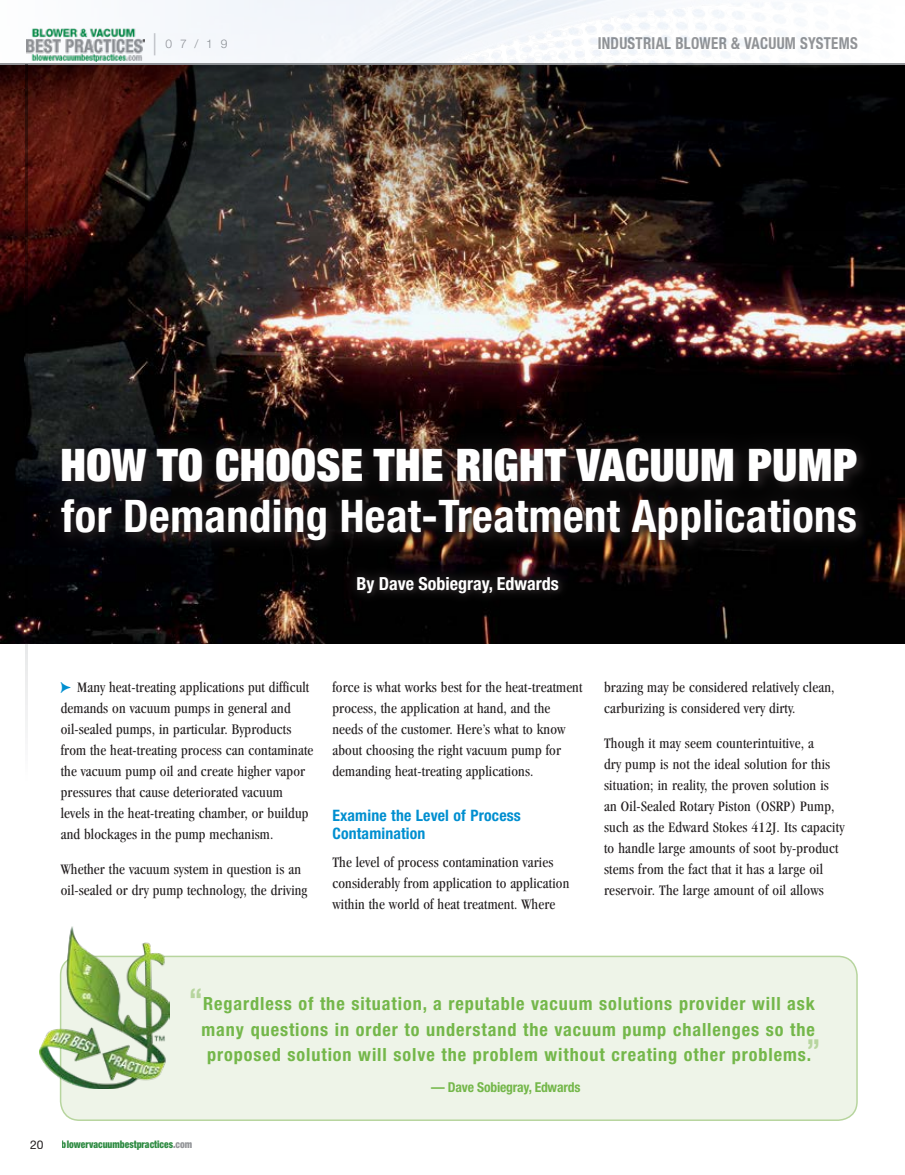
<style>
.page{position:relative;width:905px;height:1175px;background:#fff}
.page>*{position:absolute;margin:0;border:0;box-sizing:border-box;transform-origin:0 0}
.t1{font:700 condensed 45px "Helvetica Neue";letter-spacing:.01em;color:#fff}
.t2{font:900 expanded 45px "Helvetica Neue";letter-spacing:.01em;color:#fff}
.t3{font:300 condensed 30px "Helvetica Neue";color:#c7c8ca;scale:.9 1}
.t4{font:700 condensed 18.15px "Helvetica Neue";letter-spacing:.05em;color:#74b74a}
.t5{font:700 condensed 18px "Helvetica Neue";color:#fff}
.t6{font:700 condensed 16.5px "Helvetica Neue";letter-spacing:.02em;color:#939598;scale:.9 1}
.t7{font:700 condensed 15.75px/18px "Helvetica Neue";letter-spacing:.01em;color:#008fd0}
.t8{font:condensed 15px/21px "Garamond";letter-spacing:.01em;color:#231f20}
.t9{font:700 condensed 13.65px "Helvetica Neue";letter-spacing:-.015em;color:#74b74a}
.t10{font:300 12px "Helvetica Neue LT Std";color:#939598}
.t11{font:12px "Helvetica Neue";color:#231f20}
.t12{font:900 condensed 10.5px "Helvetica Neue";color:#2f8b43;scale:.9 1}
.s1{font-family:"Pointers";font-stretch:normal;color:#008fd0}
.s2{font-size:30.3px;color:#b7d59e}
.s3{color:#939598}
</style>
<div class="page">
<div style="left:0;top:0;width:636px;height:66px;background:#f4f7fb"></div>
<img style="left:0;top:232px;width:904px;height:411px">
<img style="left:0;top:65px;width:904px;height:167px">
<div style="left:39px;top:426px;width:840px;height:137px;background:#231f20;opacity:.5"></div>
<div style="left:344px;top:564px;width:227px;height:41px;background:#231f20;opacity:.75"></div>
<div style="left:61px;top:956px;width:796px;height:164px;background:#eef4e8;border-radius:19px"></div>
<div style="left:60px;top:955px;width:797px;height:165px;border:2px solid #b7d59e;border-radius:19px"></div>
<img style="left:39px;top:926px;width:130px;height:162px">
<svg style="left:25px;top:65px;width:2px;height:668px"></svg>
<img style="left:26px;top:28px;width:118px;height:34px">
<hr style="left:0;top:64px;width:904px;height:1px;background:#939598">
<h2 class="t3" style="left:152px;top:28px;width:8px">|</h2>
<p class="t10" style="left:165px;top:36px;width:63px">07/19</p>
<p class="t6" style="left:597px;top:33px;width:290px">INDUSTRIAL BLOWER &amp; VACUUM SYSTEMS</p>
<h1 class="t2" style="left:60px;top:436px;width:798px">HOW TO CHOOSE THE RIGHT VACUUM PUMP</h1>
<h1 class="t1" style="left:61px;top:489px;width:797px">for Demanding Heat-Treatment Applications</h1>
<p class="t5" style="left:356px;top:572px;width:204px">By Dave Sobiegray, Edwards</p>
<p class="t8" style="left:61px;top:676px;width:254px"><span class="s1">c</span> Many heat-treating applications put difficult demands on vacuum pumps in general and oil-sealed pumps, in particular. Byproducts from the heat-treating process can contaminate the vacuum pump oil and create higher vapor pressures that cause deteriorated vacuum levels in the heat-treating chamber, or buildup and blockages in the pump mechanism.</p>
<p class="t8" style="left:61px;top:858px;width:248px">Whether the vacuum system in question is an oil-sealed or dry pump technology, the driving</p>
<p class="t8" style="left:332px;top:676px;width:251px">force is what works best for the heat-treatment process, the application at hand, and the needs of the customer. Here’s what to know about choosing the right vacuum pump for demanding heat-treating applications.</p>
<p class="t7" style="left:332px;top:806px;width:190px">Examine the Level of Process<br>Contamination</p>
<p class="t8" style="left:332px;top:851px;width:238px">The level of process contamination varies considerably from application to application within the world of heat treatment. Where</p>
<p class="t8" style="left:604px;top:676px;width:232px">brazing may be considered relatively clean, carburizing is considered very dirty.</p>
<p class="t8" style="left:604px;top:732px;width:242px">Though it may seem counterintuitive, a<br>dry pump is not the ideal solution for this situation; in reality, the proven solution is an Oil-Sealed Rotary Piston (OSRP) Pump, such as the Edward Stokes 412J. Its capacity to handle large amounts of soot by-product stems from the fact that it has a large oil reservoir. The large amount of oil allows</p>
<p class="t4" style="left:189px;top:992px;width:627px"><span class="s2">“</span>Regardless of the situation, a reputable vacuum solutions provider will ask</p>
<p class="t4" style="left:201px;top:1018px;width:615px">many questions in order to understand the vacuum pump challenges so the</p>
<p class="t4" style="left:207px;top:1044px;width:615px">proposed solution will solve the problem without creating other problems.<span class="s2">”</span></p>
<p class="t9" style="left:431px;top:1078px;width:151px">— Dave Sobiegray, Edwards</p>
<p class="t11" style="left:30px;top:1137px;width:15px">20</p>
<p class="t12" style="left:62px;top:1137px;width:146px">blowervacuumbestpractices<span class="s3">.com</span></p>
</div>
